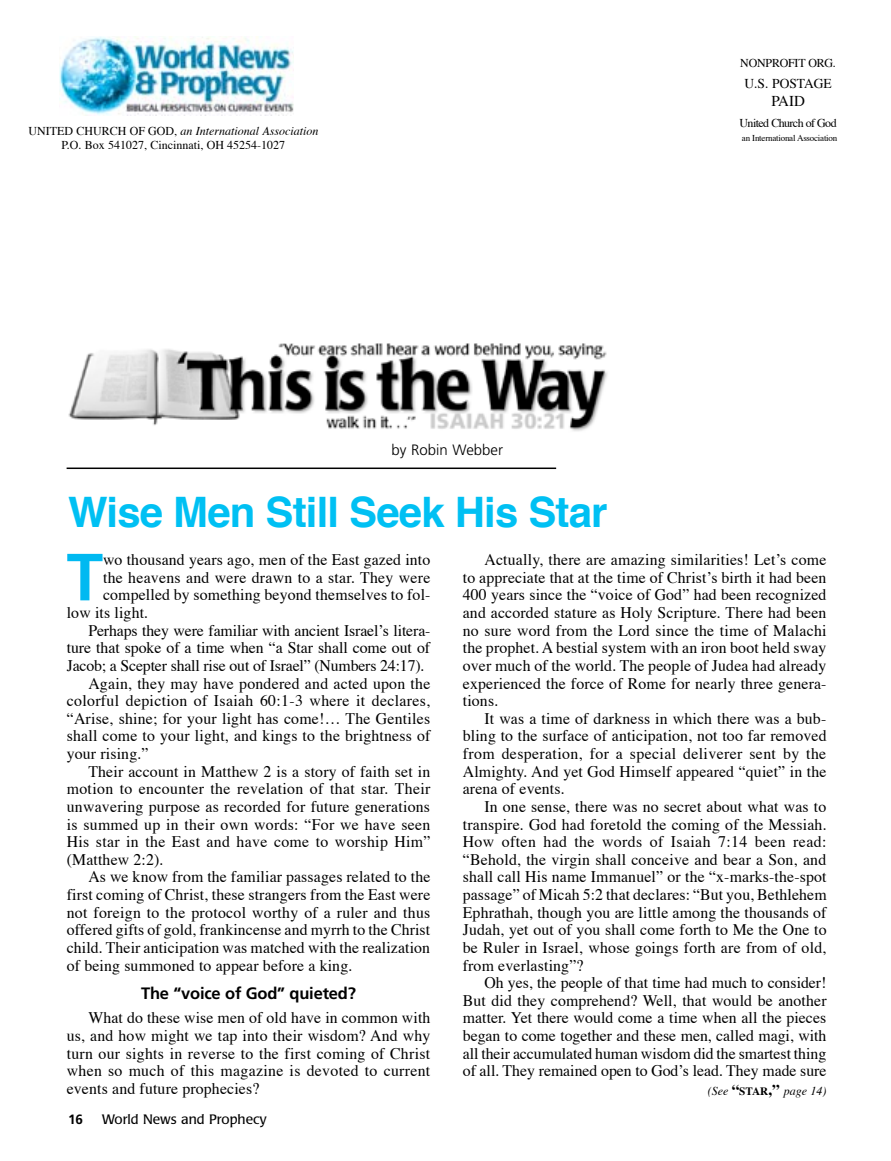
<style>
.page{position:relative;width:891px;height:1161px;background:#fff}
.page>*{position:absolute;margin:0;border:0;box-sizing:border-box;transform-origin:0 0}
.t1{font:700 66.6px "Frutiger";color:#00b9f1}
.t2{font:700 42px "Helvetica";letter-spacing:-.02em;color:#00c0f3}
.t3{font:700 16.5px "Frutiger";letter-spacing:-.01em;color:#000}
.t4{font:16.2px/17.7px "Times";letter-spacing:.01em;color:#000;text-align:justify}
.t5{font:16.2px "Times";letter-spacing:-.01em;color:#000}
.t6{font:300 15px "Frutiger";color:#000}
.t7{font:15px "Times";color:#000}
.t8{font:13.5px "Poppl Laudatio";color:#000}
.t9{font:13.5px "Times";color:#000}
.t10{font:700 13.5px "Frutiger";color:#000}
.t11{font:12px/13.5px "Times";color:#000;text-align:center}
.t12{font:italic 12px "Times";color:#000}
.t13{font:12px "Times";letter-spacing:-.05em;color:#000}
.t14{font:12px "Times";letter-spacing:-.02em;color:#000}
.t15{font:9px "Times";letter-spacing:-.025em;color:#000}
.s1{font-style:italic}
.s2{font-weight:700;font-style:normal;font-size:15px}
.s3{font-weight:700;font-style:normal;font-size:11.25px}
</style>
<div class="page">
<img style="left:60px;top:37px;width:234px;height:79px">
<img style="left:68px;top:344px;width:539px;height:87px">
<hr style="left:67px;top:468px;width:489px;height:1px;background:#000">
<p class="t11" style="left:28px;top:125px;width:291px">UNITED CHURCH OF GOD, <span class="s1">an International Association<br></span>P.O. Box 541027, Cincinnati, OH 45254-1027</p>
<p class="t6" style="left:392px;top:441px;width:113px">by Robin Webber</p>
<h2 class="t2" style="left:68px;top:483px;width:541px">Wise Men Still Seek His Star</h2>
<p class="t14" style="left:740px;top:55px;width:97px">NONPROFIT ORG.</p>
<p class="t9" style="left:744px;top:75px;width:89px">U.S. POSTAGE</p>
<p class="t7" style="left:771px;top:91px;width:35px">PAID</p>
<p class="t13" style="left:740px;top:116px;width:99px">United Church of God</p>
<p class="t15" style="left:742px;top:132px;width:97px">an International Association</p>
<h1 class="t1" style="left:67px;top:538px;width:38px">T</h1>
<p class="t4" style="left:103px;top:552px;width:329px">wo thousand years ago, men of the East gazed into</p>
<p class="t4" style="left:103px;top:569px;width:329px">the heavens and were drawn to a star. They were</p>
<p class="t4" style="left:103px;top:587px;width:329px">compelled by something beyond themselves to fol-</p>
<p class="t4" style="left:67px;top:605px;width:83px">low its light.</p>
<p class="t4" style="left:88px;top:622px;width:344px">Perhaps they were familiar with ancient Israel’s litera-</p>
<p class="t4" style="left:67px;top:640px;width:365px">ture that spoke of a time when “a Star shall come out of</p>
<p class="t5" style="left:67px;top:655px;width:359px">Jacob; a Scepter shall rise out of Israel” (Numbers 24:17).</p>
<p class="t4" style="left:88px;top:675px;width:344px">Again, they may have pondered and acted upon the</p>
<p class="t4" style="left:67px;top:693px;width:365px">colorful depiction of Isaiah 60:1-3 where it declares,</p>
<p class="t4" style="left:67px;top:710px;width:365px">“Arise, shine; for your light has come!… The Gentiles</p>
<p class="t4" style="left:67px;top:728px;width:365px">shall come to your light, and kings to the brightness of</p>
<p class="t4" style="left:67px;top:746px;width:83px">your rising.”</p>
<p class="t4" style="left:88px;top:763px;width:344px">Their account in Matthew 2 is a story of faith set in</p>
<p class="t4" style="left:67px;top:781px;width:365px">motion to encounter the revelation of that star. Their</p>
<p class="t4" style="left:67px;top:799px;width:365px">unwavering purpose as recorded for future generations</p>
<p class="t4" style="left:67px;top:816px;width:365px">is summed up in their own words: “For we have seen</p>
<p class="t4" style="left:67px;top:834px;width:365px">His star in the East and have come to worship Him”</p>
<p class="t4" style="left:67px;top:851px;width:98px">(Matthew 2:2).</p>
<p class="t4" style="left:88px;top:869px;width:344px">As we know from the familiar passages related to the</p>
<p class="t4" style="left:67px;top:887px;width:365px">first coming of Christ, these strangers from the East were</p>
<p class="t4" style="left:67px;top:904px;width:365px">not foreign to the protocol worthy of a ruler and thus</p>
<p class="t4" style="left:67px;top:922px;width:365px">offered gifts of gold, frankincense and myrrh to the Christ</p>
<p class="t4" style="left:67px;top:940px;width:365px">child. Their anticipation was matched with the realization</p>
<p class="t4" style="left:67px;top:957px;width:287px">of being summoned to appear before a king.</p>
<p class="t3" style="left:141px;top:984px;width:217px">The “voice of God” quieted?</p>
<p class="t4" style="left:67px;top:1010px;width:365px;text-indent:22px">What do these wise men of old have in common with us, and how might we tap into their wisdom? And why turn our sights in reverse to the first coming of Christ when so much of this magazine is devoted to current events and future prophecies?</p>
<p class="t10" style="left:68px;top:1112px;width:17px">16</p>
<p class="t8" style="left:102px;top:1112px;width:167px">World News and Prophecy</p>
<p class="t4" style="left:463px;top:552px;width:365px;text-indent:22px">Actually, there are amazing similarities! Let’s come to appreciate that at the time of Christ’s birth it had been 400 years since the “voice of God” had been recognized and accorded stature as Holy Scripture. There had been no sure word from the Lord since the time of Malachi the prophet. A bestial system with an iron boot held sway over much of the world. The people of Judea had already experienced the force of Rome for nearly three genera&shy;tions.</p>
<p class="t4" style="left:463px;top:710px;width:365px;text-indent:22px">It was a time of darkness in which there was a bub&shy;bling to the surface of anticipation, not too far removed from desperation, for a special deliverer sent by the Almighty. And yet God Himself appeared “quiet” in the arena of events.</p>
<p class="t4" style="left:463px;top:799px;width:365px;text-indent:22px">In one sense, there was no secret about what was to transpire. God had foretold the coming of the Messiah.<br>How often had the words of Isaiah 7:14 been read: “Behold, the virgin shall conceive and bear a Son, and shall call His name Immanuel” or the “x-marks-the-spot passage” of Micah 5:2 that declares: “But you, Bethlehem Ephrathah, though you are little among the thousands of Judah, yet out of you shall come forth to Me the One to be Ruler in Israel, whose goings forth are from of old, from everlasting”?</p>
<p class="t4" style="left:463px;top:975px;width:365px;text-indent:22px">Oh yes, the people of that time had much to consider!<br>But did they comprehend? Well, that would be another matter. Yet there would come a time when all the pieces began to come together and these men, called magi, with all their accumulated human wisdom did the smartest thing of all. They remained open to God’s lead. They made sure</p>
<p class="t12" style="left:708px;top:1084px;width:120px">(See <span class="s2">“</span><span class="s3">STAR</span><span class="s2">,”</span> page 14)</p>
</div>
